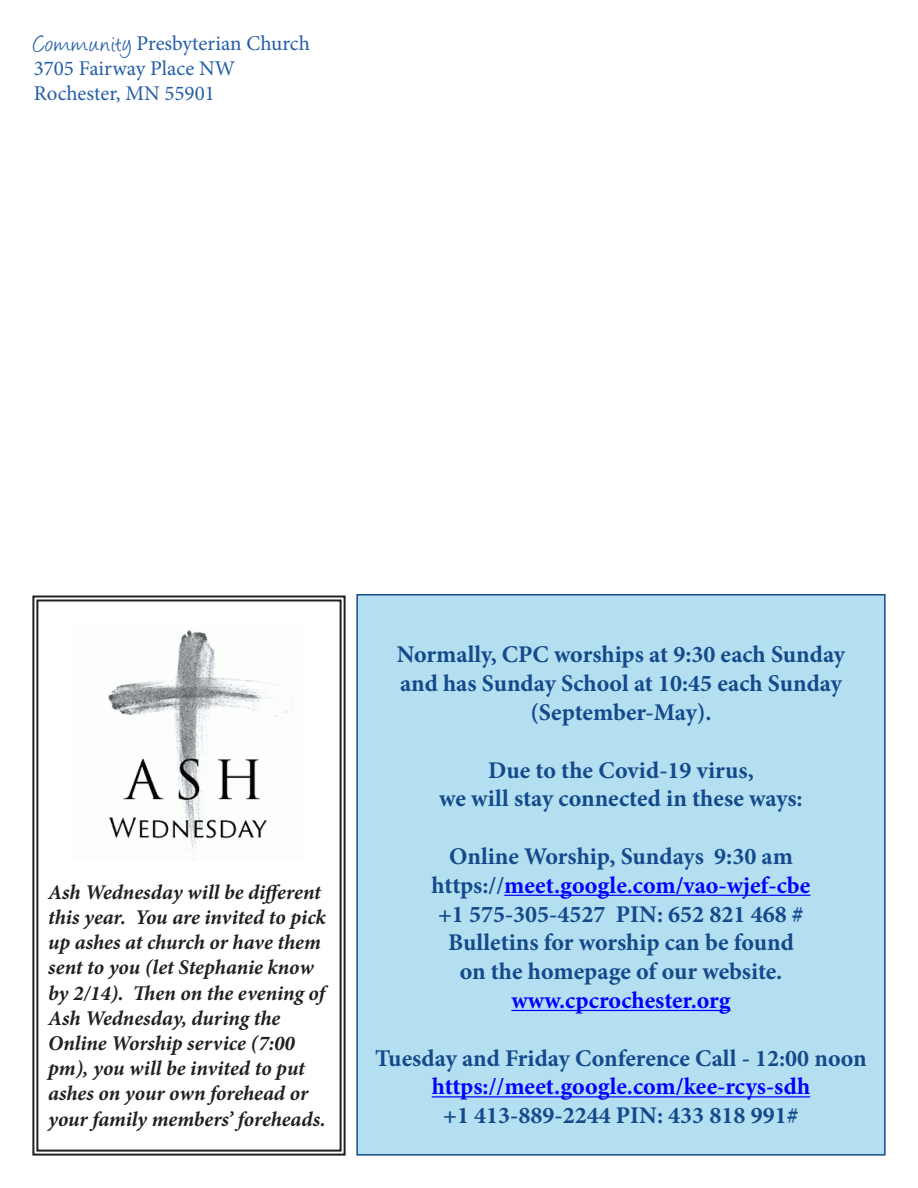
<style>
.page{position:relative;width:918px;height:1188px;background:#fff}
.page>*{position:absolute;margin:0;border:0;box-sizing:border-box;transform-origin:0 0}
.t1{font:700 24px "Minion Pro";color:#14498c}
.t2{font:700 24px "Minion Pro";color:#00f}
.t3{font:italic 700 21px/25.2px "Minion Pro";letter-spacing:-.005em;color:#231f20}
.t4{font:21px "Minion Pro";color:#245da8}
.s1{font-family:"Angelina";font-size:27px}
.s2{color:#14498c}
</style>
<div class="page">
<div style="left:357px;top:595px;width:528px;height:560px;background:#b4dff0"></div>
<hr style="left:504px;top:895px;width:306px;height:1px;background:#00f">
<hr style="left:511px;top:1010px;width:220px;height:1px;background:#00f">
<hr style="left:432px;top:1096px;width:378px;height:1px;background:#00f">
<div style="left:356px;top:594px;width:530px;height:562px;border:2px solid #14498c"></div>
<svg style="left:32px;top:595px;width:314px;height:561px"></svg>
<div style="left:36px;top:600px;width:306px;height:552px;border:2px solid #231f20"></div>
<img style="left:72px;top:626px;width:234px;height:234px">
<p class="t4" style="left:34px;top:29px;width:278px"><span class="s1">Community</span> Presbyterian Church</p>
<p class="t4" style="left:34px;top:54px;width:203px">3705 Fairway Place NW</p>
<p class="t4" style="left:34px;top:80px;width:183px">Rochester, MN 55901</p>
<p class="t3" style="left:48px;top:879px;width:279px">Ash Wednesday will be different this year. You are invited to pick up ashes at church or have them sent to you (let Stephanie know by 2/14). Then on the evening of<br>Ash Wednesday, during the</p>
<p class="t3" style="left:48px;top:1030px;width:279px">Online Worship service (7:00 pm), you will be invited to put ashes on your own forehead or your family members’ foreheads.</p>
<p class="t1" style="left:397px;top:638px;width:450px">Normally, CPC worships at 9:30 each Sunday</p>
<p class="t1" style="left:400px;top:667px;width:443px">and has Sunday School at 10:45 each Sunday</p>
<p class="t1" style="left:530px;top:696px;width:183px">(September-May).</p>
<p class="t1" style="left:488px;top:753px;width:267px">Due to the Covid-19 virus,</p>
<p class="t1" style="left:439px;top:782px;width:365px">we will stay connected in these ways:</p>
<p class="t1" style="left:449px;top:840px;width:345px">Online Worship, Sundays 9:30 am</p>
<p class="t2" style="left:432px;top:868px;width:380px"><span class="s2">https://</span>meet.google.com/vao-wjef-cbe</p>
<p class="t1" style="left:438px;top:897px;width:367px">+1 575-305-4527 PIN: 652 821 468 #</p>
<p class="t1" style="left:448px;top:926px;width:347px">Bulletins for worship can be found</p>
<p class="t1" style="left:460px;top:955px;width:324px">on the homepage of our website.</p>
<p class="t2" style="left:511px;top:984px;width:221px">www.cpcrochester.org</p>
<p class="t1" style="left:375px;top:1041px;width:493px">Tuesday and Friday Conference Call - 12:00 noon</p>
<p class="t2" style="left:432px;top:1070px;width:380px">https://meet.google.com/kee-rcys-sdh</p>
<p class="t1" style="left:443px;top:1099px;width:357px">+1 413-889-2244 PIN: 433 818 991#</p>
</div>
